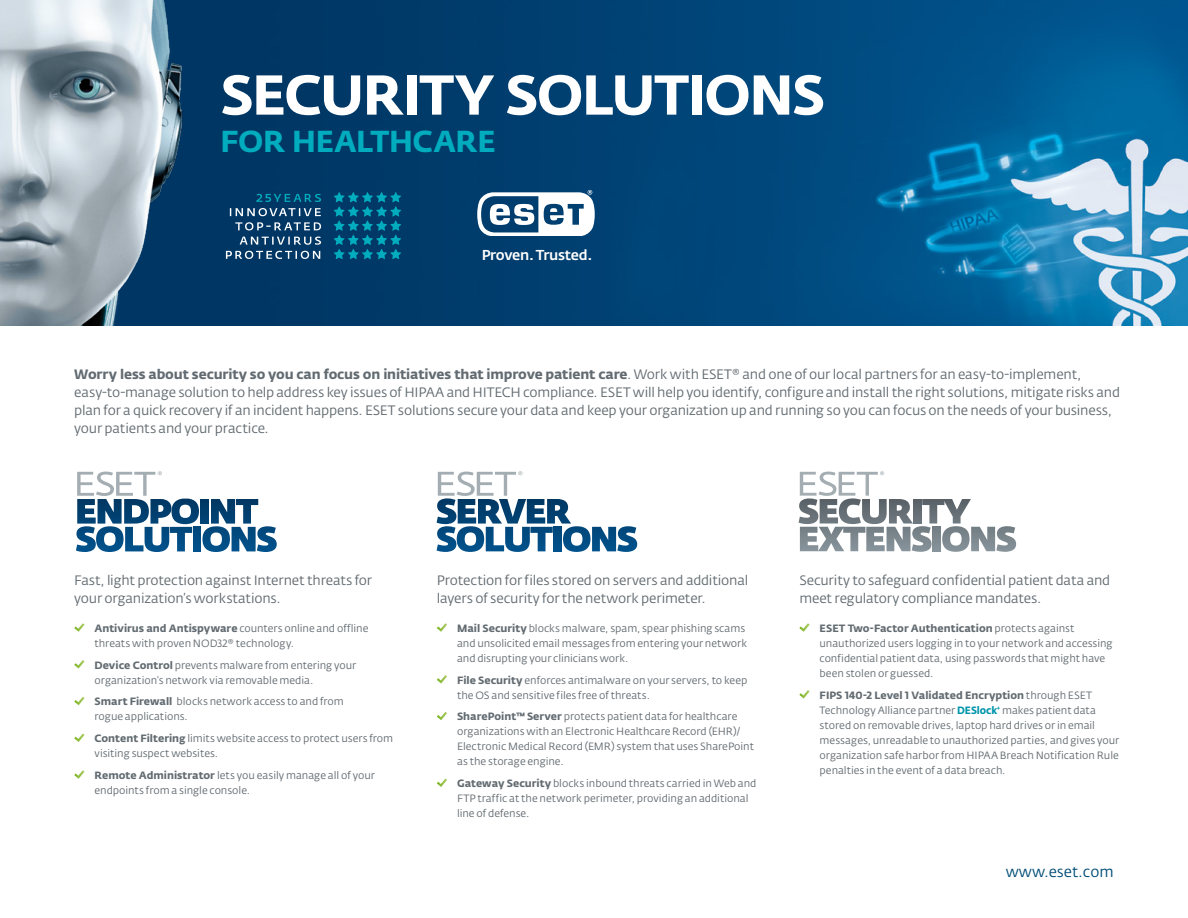
<style>
.page{position:relative;width:1188px;height:918px;background:#fff}
.page>*{position:absolute;margin:0;border:0;box-sizing:border-box;transform-origin:0 0}
.t1{font:700 55.5px "Fedra Sans Alt Pro";letter-spacing:-.03em;color:#fff}
.t2{font:700 30px "Fedra Sans Alt Pro";letter-spacing:-.015em;color:#00acbd}
.t3{font:15px "Fedra Sans Alt Pro";color:#004d76}
.t4{font:500 14.25px "Fedra Sans Alt Pro";letter-spacing:-.02em;color:#fff}
.t5{font:13.5px/18px "Fedra Sans Alt Pro";letter-spacing:-.015em;color:#626b71}
.t6{font:10.5px/15px "Fedra Sans Alt Pro";letter-spacing:-.005em;color:#626b71}
.s1{font-weight:700}
.s2{font-weight:700;color:#0095ab}
</style>
<div class="page">
<img style="left:205px;top:0;width:983px;height:325px">
<img style="left:0;top:0;width:205px;height:325px">
<svg style="left:477px;top:190px;width:118px;height:46px"></svg>
<svg style="left:334px;top:192px;width:67px;height:67px;background:#005a80"></svg>
<svg style="left:256px;top:194px;width:65px;height:8px"></svg>
<svg style="left:226px;top:208px;width:95px;height:51px;background:#2f5b81"></svg>
<svg style="left:437px;top:623px;width:10px;height:9px"></svg>
<svg style="left:437px;top:675px;width:10px;height:9px"></svg>
<svg style="left:437px;top:712px;width:10px;height:8px"></svg>
<svg style="left:437px;top:779px;width:10px;height:8px"></svg>
<svg style="left:799px;top:623px;width:11px;height:9px"></svg>
<svg style="left:799px;top:690px;width:11px;height:9px"></svg>
<svg style="left:74px;top:623px;width:11px;height:9px"></svg>
<svg style="left:74px;top:660px;width:11px;height:9px"></svg>
<svg style="left:74px;top:697px;width:11px;height:8px"></svg>
<svg style="left:74px;top:734px;width:11px;height:8px"></svg>
<svg style="left:74px;top:770px;width:11px;height:9px"></svg>
<svg style="left:76px;top:471px;width:201px;height:81px"></svg>
<svg style="left:437px;top:471px;width:200px;height:81px"></svg>
<svg style="left:799px;top:471px;width:217px;height:81px"></svg>
<h1 class="t1" style="left:221px;top:61px;width:606px">SECURITY SOLUTIONS</h1>
<h2 class="t2" style="left:220px;top:123px;width:277px">FOR HEALTHCARE</h2>
<h3 class="t4" style="left:482px;top:246px;width:112px">Proven. Trusted.</h3>
<p class="t5" style="left:74px;top:365px;width:1047px"><span class="s1">Worry less about security so you can focus on initiatives that improve patient care</span>. Work with ESET® and one of our local partners for an easy-to-implement, easy-to-manage solution to help address key issues of HIPAA and HITECH compliance. ESET will help you identify, configure and install the right solutions, mitigate risks and plan for a quick recovery if an incident happens. ESET solutions secure your data and keep your organization up and running so you can focus on the needs of your business, your patients and your practice.</p>
<p class="t5" style="left:74px;top:572px;width:299px">Fast, light protection against Internet threats for your organization’s workstations.</p>
<p class="t6" style="left:95px;top:621px;width:276px"><span class="s1">Antivirus and Antispyware</span> counters online and offline threats with proven NOD32® technology.</p>
<p class="t6" style="left:94px;top:657px;width:263px"><span class="s1">Device Control</span> prevents malware from entering your organization’s network via removable media.</p>
<p class="t6" style="left:95px;top:694px;width:251px"><span class="s1">Smart Firewall</span> blocks network access to and from rogue applications.</p>
<p class="t6" style="left:95px;top:731px;width:300px"><span class="s1">Content Filtering</span> limits website access to protect users from visiting suspect websites.</p>
<p class="t6" style="left:95px;top:768px;width:282px"><span class="s1">Remote Administrator</span> lets you easily manage all of your endpoints from a single console.</p>
<p class="t5" style="left:437px;top:572px;width:313px">Protection for files stored on servers and additional layers of security for the network perimeter.</p>
<p class="t6" style="left:457px;top:621px;width:292px"><span class="s1">Mail Security</span> blocks malware, spam, spear phishing scams and unsolicited email messages from entering your network and disrupting your clinicians work.</p>
<p class="t6" style="left:457px;top:672px;width:292px"><span class="s1">File Security</span> enforces antimalware on your servers, to keep the OS and sensitive files free of threats.</p>
<p class="t6" style="left:457px;top:709px;width:299px"><span class="s1">SharePoint™ Server</span> protects patient data for healthcare organizations with an Electronic Healthcare Record (EHR)/ Electronic Medical Record (EMR) system that uses SharePoint as the storage engine.</p>
<p class="t6" style="left:457px;top:776px;width:301px"><span class="s1">Gateway Security</span> blocks inbound threats carried in Web and<br>FTP traffic at the network perimeter, providing an additional line of defense.</p>
<p class="t5" style="left:799px;top:572px;width:312px">Security to safeguard confidential patient data and meet regulatory compliance mandates.</p>
<p class="t6" style="left:820px;top:621px;width:295px"><span class="s1">ESET Two-Factor Authentication</span> protects against unauthorized users logging in to your network and accessing confidential patient data, using passwords that might have been stolen or guessed.</p>
<p class="t6" style="left:820px;top:687px;width:301px"><span class="s1">FIPS 140-2 Level 1 Validated Encryption</span> through ESET Technology Alliance partner <span class="s2">DESlock</span><sup>+</sup> makes patient data stored on removable drives, laptop hard drives or in email messages, unreadable to unauthorized parties, and gives your organization safe harbor from HIPAA Breach Notification Rule penalties in the event of a data breach.</p>
<h3 class="t3" style="left:1006px;top:862px;width:109px">www.eset.com</h3>
</div>
